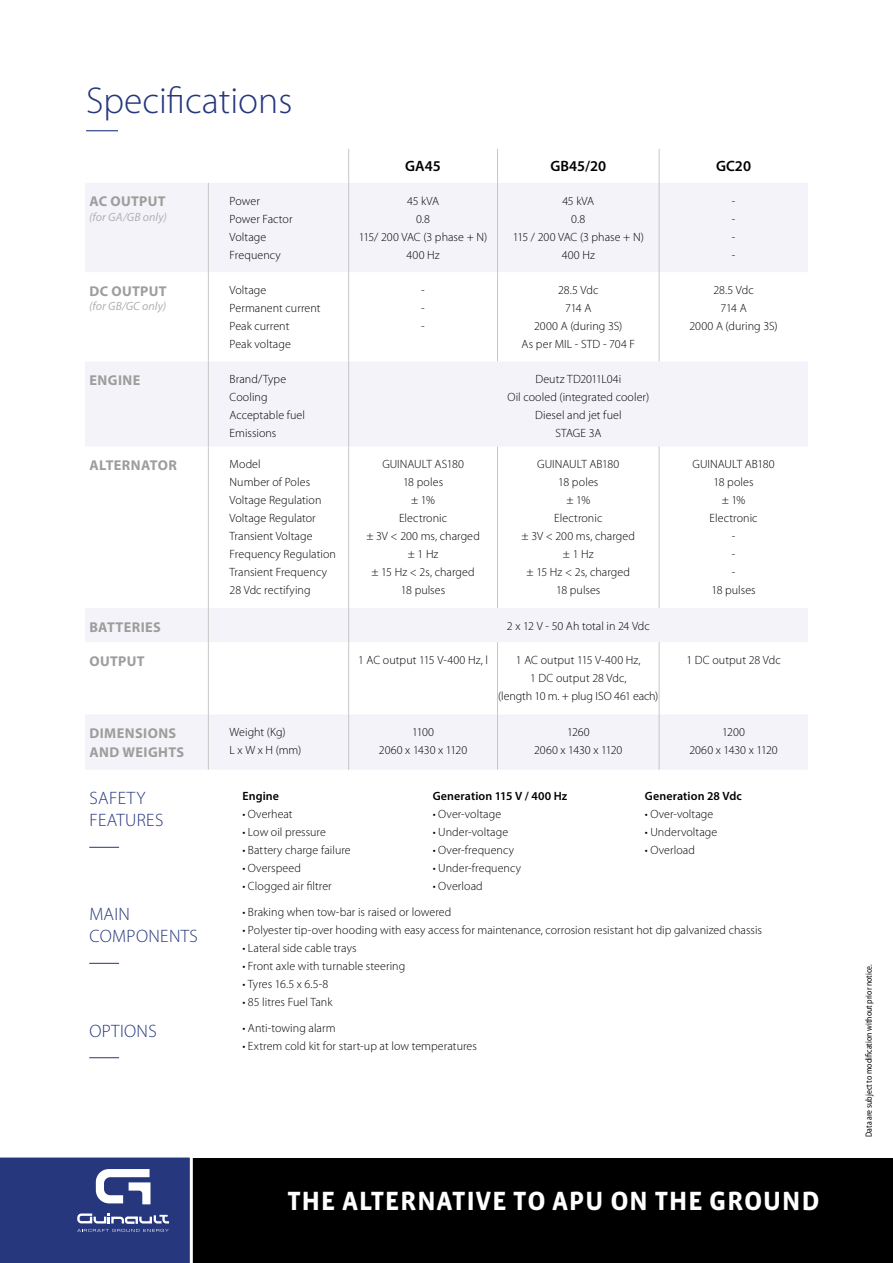
<style>
.page{position:relative;width:893px;height:1263px;background:#fff}
.page>*{position:absolute;margin:0;border:0;box-sizing:border-box;transform-origin:0 0}
.t1{font:300 37.5px "Myriad Pro";color:#26377d}
.t2{font:700 27px "Vista Sans";letter-spacing:.02em;color:#fff}
.t3{font:300 18px/21.6px "Myriad Pro";letter-spacing:.02em;color:#26377d}
.t4{font:600 15px "Myriad Pro";color:#000}
.t5{font:700 14.25px/19.5px "Myriad Pro";letter-spacing:.025em;color:#9d9d9c}
.t6{font:300 12px/18px "Myriad Pro";letter-spacing:.005em;color:#000;text-align:center}
.t7{font:600 12px "Myriad Pro";letter-spacing:.01em;color:#000}
.t8{font:italic 12px "Myriad Pro";letter-spacing:.005em;color:#b3b2b2}
.t9{font:300 12px/18px "Myriad Pro";letter-spacing:-.02em;color:#000;text-align:center}
.t10{font:9px "Myriad Pro";color:#000;scale:.87 1}
</style>
<div class="page">
<div style="left:0;top:1158px;width:893px;height:105px;background:#000"></div>
<svg style="left:0;top:1157px;width:193px;height:106px"></svg>
<svg style="left:85px;top:183px;width:723px;height:587px"></svg>
<hr style="left:348px;top:149px;width:1px;height:34px;background:#c6c6c6">
<hr style="left:497px;top:149px;width:1px;height:34px;background:#c6c6c6">
<hr style="left:659px;top:149px;width:1px;height:34px;background:#c6c6c6">
<hr style="left:208px;top:183px;width:1px;height:89px;background:#c6c6c6">
<hr style="left:348px;top:183px;width:1px;height:89px;background:#c6c6c6">
<hr style="left:497px;top:183px;width:1px;height:89px;background:#c6c6c6">
<hr style="left:659px;top:183px;width:1px;height:89px;background:#c6c6c6">
<hr style="left:208px;top:272px;width:1px;height:89px;background:#c6c6c6">
<hr style="left:348px;top:272px;width:1px;height:89px;background:#c6c6c6">
<hr style="left:497px;top:272px;width:1px;height:89px;background:#c6c6c6">
<hr style="left:659px;top:272px;width:1px;height:89px;background:#c6c6c6">
<hr style="left:208px;top:361px;width:1px;height:85px;background:#c6c6c6">
<hr style="left:348px;top:361px;width:1px;height:85px;background:#c6c6c6">
<hr style="left:208px;top:446px;width:1px;height:162px;background:#c6c6c6">
<hr style="left:348px;top:446px;width:1px;height:162px;background:#c6c6c6">
<hr style="left:497px;top:446px;width:1px;height:162px;background:#c6c6c6">
<hr style="left:659px;top:446px;width:1px;height:162px;background:#c6c6c6">
<hr style="left:208px;top:608px;width:1px;height:34px;background:#c6c6c6">
<hr style="left:348px;top:608px;width:1px;height:34px;background:#c6c6c6">
<hr style="left:208px;top:642px;width:1px;height:72px;background:#c6c6c6">
<hr style="left:348px;top:642px;width:1px;height:72px;background:#c6c6c6">
<hr style="left:208px;top:714px;width:1px;height:56px;background:#c6c6c6">
<hr style="left:348px;top:714px;width:1px;height:56px;background:#c6c6c6">
<hr style="left:497px;top:714px;width:1px;height:56px;background:#c6c6c6">
<hr style="left:659px;top:714px;width:1px;height:56px;background:#c6c6c6">
<hr style="left:497px;top:642px;width:1px;height:72px;background:#c6c6c6">
<hr style="left:659px;top:642px;width:1px;height:72px;background:#c6c6c6">
<hr style="left:86px;top:130px;width:32px;height:1px;background:#26377d">
<hr style="left:89px;top:847px;width:30px;height:1px;background:#26377d">
<hr style="left:89px;top:963px;width:30px;height:1px;background:#26377d">
<hr style="left:89px;top:1057px;width:30px;height:1px;background:#26377d">
<h1 class="t1" style="left:86px;top:80px;width:208px">Specifications</h1>
<p class="t4" style="left:405px;top:157px;width:37px">GA45</p>
<p class="t4" style="left:550px;top:157px;width:57px">GB45/20</p>
<p class="t4" style="left:716px;top:157px;width:36px">GC20</p>
<p class="t5" style="left:89px;top:191px;width:78px">AC OUTPUT</p>
<p class="t8" style="left:89px;top:209px;width:79px">(for GA/GB only)</p>
<p class="t5" style="left:89px;top:281px;width:79px">DC OUTPUT</p>
<p class="t8" style="left:89px;top:299px;width:78px">(for GB/GC only)</p>
<p class="t6" style="left:230px;top:192px;width:64px;text-align:left">Power<br>Power Factor<br>Voltage<br>Frequency</p>
<p class="t6" style="left:359px;top:192px;width:130px">45 kVA<br>0.8<br>115/ 200 VAC (3 phase + N)<br>400 Hz</p>
<p class="t6" style="left:513px;top:192px;width:133px">45 kVA<br>0.8<br>115 / 200 VAC (3 phase + N)<br>400 Hz</p>
<p class="t6" style="left:732px;top:192px;width:5px;text-align:justify">- - - -</p>
<p class="t6" style="left:230px;top:281px;width:92px;text-align:left">Voltage<br>Permanent current<br>Peak current<br>Peak voltage</p>
<p class="t6" style="left:421px;top:281px;width:5px;text-align:justify">- - -</p>
<p class="t6" style="left:522px;top:281px;width:115px">28.5 Vdc<br>714 A<br>2000 A (during 3S)<br>As per MIL - STD - 704 F</p>
<p class="t6" style="left:689px;top:281px;width:90px">28.5 Vdc<br>714 A<br>2000 A (during 3S)</p>
<p class="t5" style="left:89px;top:370px;width:52px">ENGINE</p>
<p class="t6" style="left:230px;top:370px;width:77px;text-align:left">Brand/Type<br>Cooling<br>Acceptable fuel<br>Emissions</p>
<p class="t6" style="left:508px;top:370px;width:143px">Deutz TD2011L04i<br>Oil cooled (integrated cooler)<br>Diesel and jet fuel<br>STAGE 3A</p>
<p class="t5" style="left:89px;top:455px;width:89px">ALTERNATOR</p>
<p class="t6" style="left:230px;top:455px;width:108px;text-align:left">Model<br>Number of Poles<br>Voltage Regulation<br>Voltage Regulator<br>Transient Voltage<br>Frequency Regulation<br>Transient Frequency<br>28 Vdc rectifying</p>
<p class="t6" style="left:366px;top:455px;width:115px">GUINAULT AS180<br>18 poles<br>± 1%<br>Electronic<br>± 3V &lt; 200 ms, charged ± 1 Hz<br>± 15 Hz &lt; 2s, charged<br>18 pulses</p>
<p class="t6" style="left:522px;top:455px;width:115px">GUINAULT AB180<br>18 poles<br>± 1%<br>Electronic<br>± 3V &lt; 200 ms, charged ± 1 Hz<br>± 15 Hz &lt; 2s, charged<br>18 pulses</p>
<p class="t6" style="left:693px;top:455px;width:84px">GUINAULT AB180<br>18 poles<br>± 1%<br>Electronic<br>-<br>-<br>-<br>18 pulses</p>
<p class="t5" style="left:89px;top:616px;width:73px">BATTERIES</p>
<p class="t6" style="left:507px;top:617px;width:144px">2 x 12 V - 50 Ah total in 24 Vdc</p>
<p class="t5" style="left:89px;top:650px;width:57px">OUTPUT</p>
<p class="t6" style="left:358px;top:651px;width:131px">1 AC output 115 V-400 Hz, l</p>
<p class="t6" style="left:498px;top:651px;width:162px">1 AC output 115 V-400 Hz,<br>1 DC output 28 Vdc,<br>(length 10 m. + plug ISO 461 each)</p>
<p class="t6" style="left:686px;top:651px;width:96px">1 DC output 28 Vdc</p>
<p class="t5" style="left:89px;top:723px;width:96px">DIMENSIONS<br>AND WEIGHTS</p>
<p class="t6" style="left:230px;top:723px;width:73px;text-align:left">Weight (Kg)<br>L x W x H (mm)</p>
<p class="t9" style="left:379px;top:723px;width:90px">1100<br>2060 x 1430 x 1120</p>
<p class="t6" style="left:534px;top:723px;width:90px">1260<br>2060 x 1430 x 1120</p>
<p class="t6" style="left:689px;top:723px;width:90px">1200<br>2060 x 1430 x 1120</p>
<h3 class="t3" style="left:89px;top:788px;width:75px">SAFETY<br>FEATURES</h3>
<p class="t7" style="left:242px;top:788px;width:38px">Engine</p>
<p class="t6" style="left:242px;top:805px;width:52px">• Overheat</p>
<p class="t6" style="left:242px;top:823px;width:85px">• Low oil pressure</p>
<p class="t6" style="left:242px;top:841px;width:110px">• Battery charge failure</p>
<p class="t6" style="left:242px;top:859px;width:60px">• Overspeed</p>
<p class="t6" style="left:242px;top:877px;width:91px">• Clogged air filtrer</p>
<p class="t7" style="left:433px;top:788px;width:136px">Generation 115 V / 400 Hz</p>
<p class="t6" style="left:433px;top:805px;width:70px">• Over-voltage</p>
<p class="t6" style="left:433px;top:823px;width:77px">• Under-voltage</p>
<p class="t6" style="left:433px;top:841px;width:83px">• Over-frequency</p>
<p class="t6" style="left:433px;top:859px;width:90px">• Under-frequency</p>
<p class="t6" style="left:433px;top:877px;width:52px">• Overload</p>
<p class="t7" style="left:645px;top:788px;width:98px">Generation 28 Vdc</p>
<p class="t6" style="left:645px;top:805px;width:70px">• Over-voltage</p>
<p class="t6" style="left:645px;top:823px;width:74px">• Undervoltage</p>
<p class="t6" style="left:645px;top:841px;width:52px">• Overload</p>
<h3 class="t3" style="left:89px;top:904px;width:110px">MAIN<br>COMPONENTS</h3>
<h3 class="t3" style="left:89px;top:1020px;width:69px">OPTIONS</h3>
<p class="t6" style="left:242px;top:903px;width:211px">• Braking when tow-bar is raised or lowered</p>
<p class="t6" style="left:242px;top:921px;width:521px">• Polyester tip-over hooding with easy access for maintenance, corrosion resistant hot dip galvanized chassis</p>
<p class="t6" style="left:242px;top:939px;width:116px">• Lateral side cable trays</p>
<p class="t6" style="left:242px;top:957px;width:164px">• Front axle with turnable steering</p>
<p class="t6" style="left:242px;top:975px;width:88px">• Tyres 16.5 x 6.5-8</p>
<p class="t6" style="left:242px;top:993px;width:92px">• 85 litres Fuel Tank</p>
<p class="t6" style="left:242px;top:1019px;width:95px">• Anti-towing alarm</p>
<p class="t6" style="left:242px;top:1037px;width:236px">• Extrem cold kit for start-up at low temperatures</p>
<h2 class="t2" style="left:287px;top:1187px;width:534px">THE ALTERNATIVE TO APU ON THE GROUND</h2>
<p class="t10" style="left:863px;top:1137px;width:200px;rotate:-90deg">Data are subject to modification without prior notice.</p>
</div>
